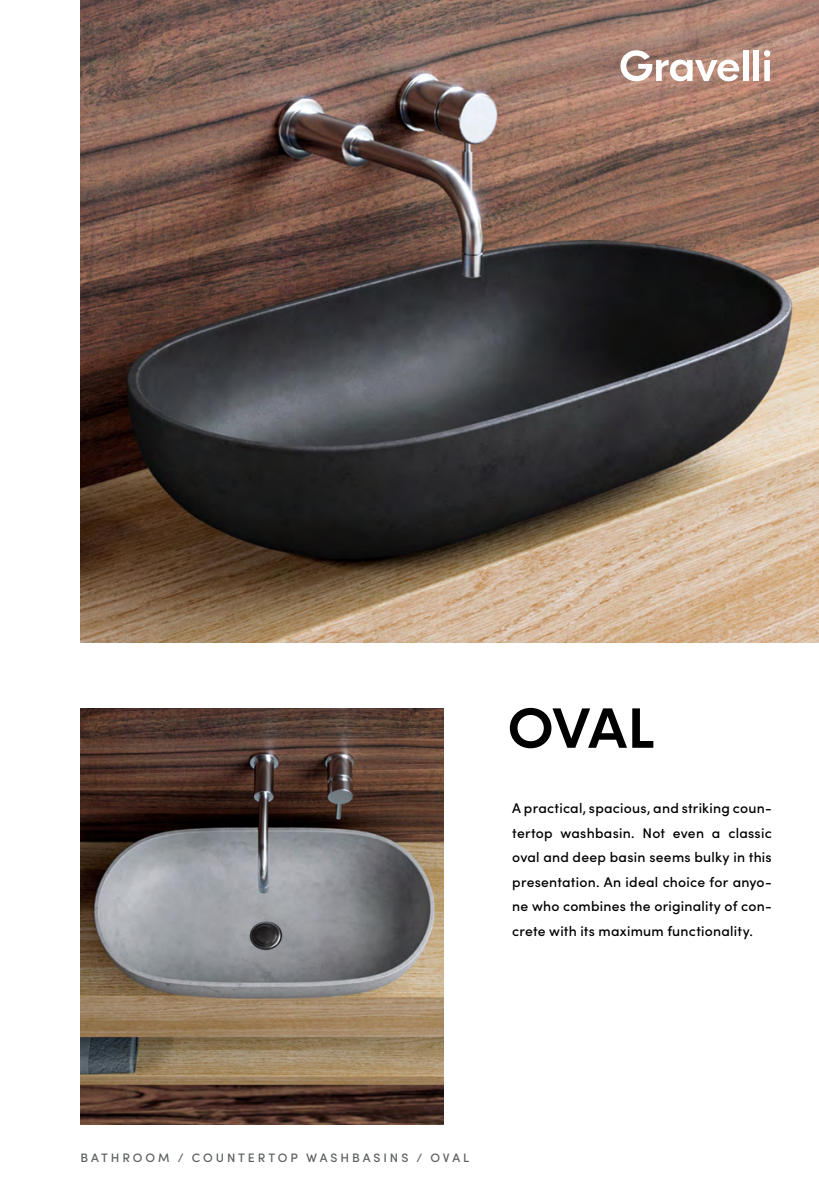
<style>
.page{position:relative;width:819px;height:1191px;background:#fff}
.page>*{position:absolute;margin:0;border:0;box-sizing:border-box;transform-origin:0 0}
.t1{font:700 52.5px "HK Nova";color:#000}
.t2{font:500 14px/24.5px "Sofia Pro";letter-spacing:.015em;color:#000;text-align:justify}
.t3{font:500 12.25px "Sofia Pro";letter-spacing:.24em;color:#5a5e5d}
</style>
<div class="page">
<img style="left:81px;top:0;width:738px;height:642px">
<svg style="left:620px;top:50px;width:119px;height:31px"></svg>
<div style="left:742px;top:51px;width:6px;height:30px;background:#fff"></div>
<div style="left:753px;top:51px;width:6px;height:30px;background:#fff"></div>
<svg style="left:763px;top:50px;width:7px;height:31px"></svg>
<img style="left:81px;top:708px;width:362px;height:416px">
<h1 class="t1" style="left:507px;top:683px;width:149px">OVAL</h1>
<p class="t2" style="left:512px;top:795px;width:261px">A practical, spacious, and striking coun&shy;tertop washbasin. Not even a classic oval and deep basin seems bulky in this presentation. An ideal choice for anyo&shy;ne who combines the originality of con&shy;crete with its maximum functionality.</p>
<p class="t3" style="left:80px;top:1148px;width:390px">BATHROOM / COUNTERTOP WASHBASINS / OVAL</p>
</div>
